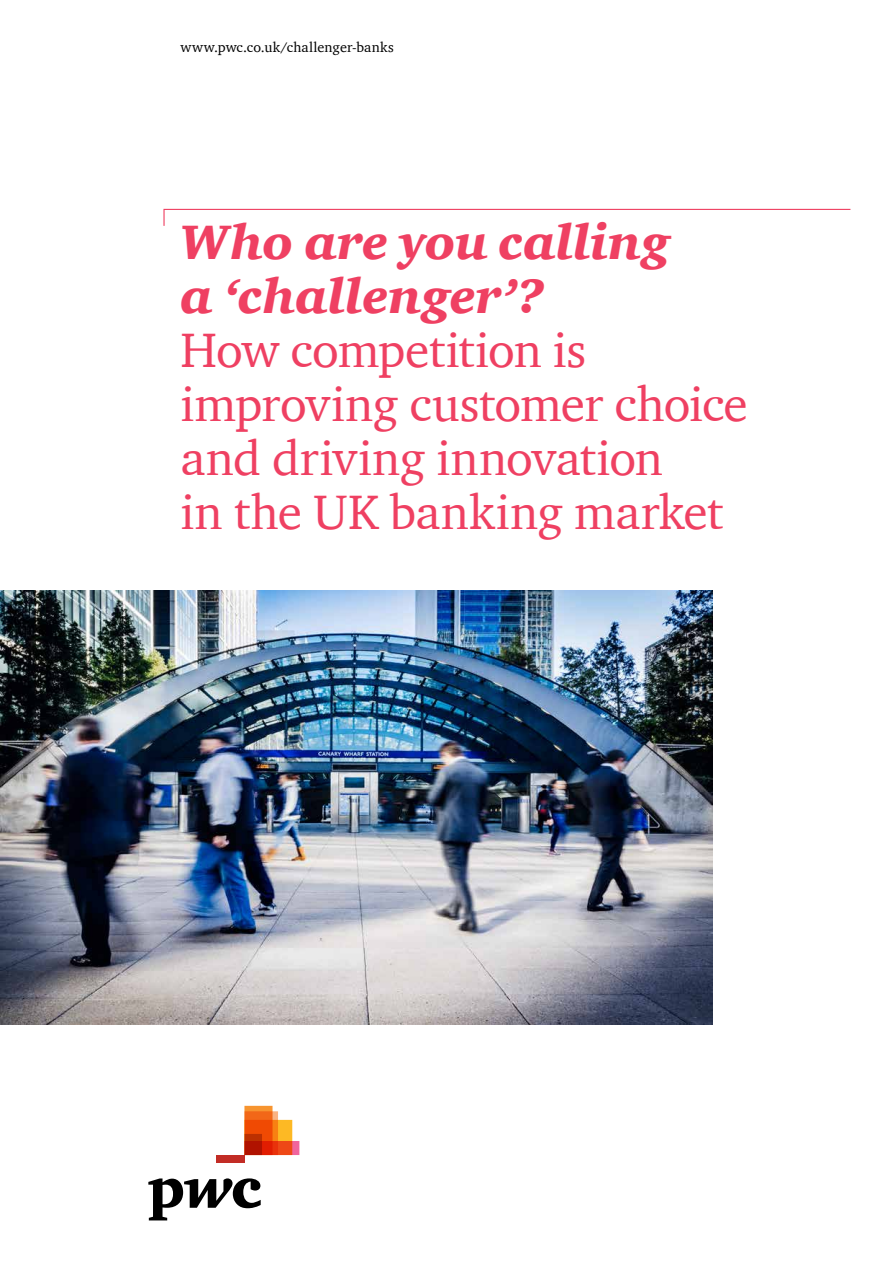
<style>
.page{position:relative;width:893px;height:1263px;background:#fff}
.page>*{position:absolute;margin:0;border:0;box-sizing:border-box;transform-origin:0 0}
.t1{font:49.5px/54px "ITC Charter Com";letter-spacing:-.01em;color:#ef4062}
.t2{font:italic 900 49.5px/54px "ITC Charter Com";color:#ef4062}
.t3{font:14.25px "ITC Charter Com";letter-spacing:.01em;color:#000}
</style>
<div class="page">
<svg style="left:244px;top:1106px;width:55px;height:49px"></svg>
<div style="left:216px;top:1155px;width:28px;height:7px;background:#c22c25"></div>
<svg style="left:148px;top:1178px;width:113px;height:42px"></svg>
<svg style="left:163px;top:208px;width:688px;height:18px"></svg>
<img style="left:0;top:590px;width:713px;height:434px">
<p class="t3" style="left:180px;top:38px;width:215px">www.pwc.co.uk/challenger-banks</p>
<p class="t2" style="left:180px;top:214px;width:491px">Who are you calling a ‘challenger’?</p>
<p class="t1" style="left:180px;top:322px;width:569px">How competition is improving customer choice and driving innovation<br>in the UK banking market</p>
</div>
